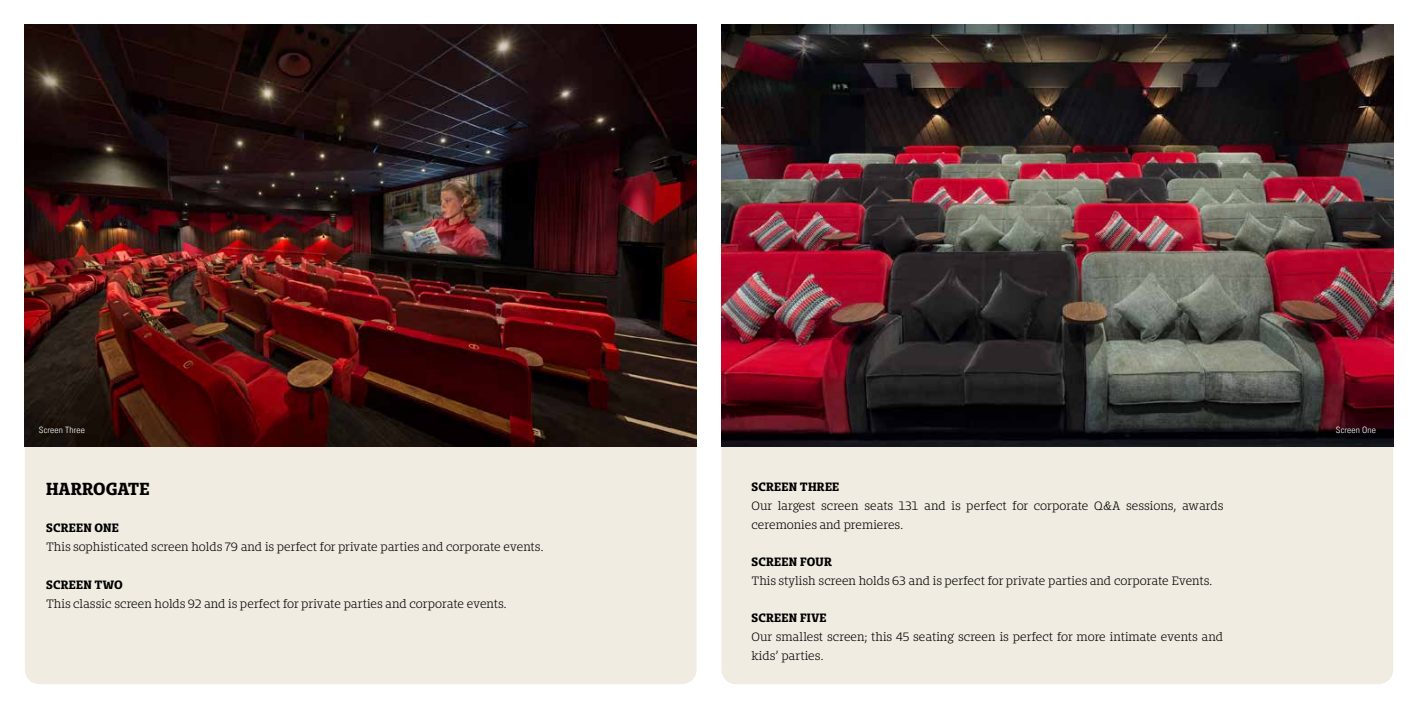
<style>
.page{position:relative;width:1418px;height:709px;background:#fff}
.page>*{position:absolute;margin:0;border:0;box-sizing:border-box;transform-origin:0 0}
.t1{font:700 16.25px "Bommer Slab";color:#000}
.t2{font:300 11.25px/18.8px "Bommer Slab";color:#000}
.t3{font:700 11.25px "Bommer Slab";letter-spacing:.01em;color:#000}
.t4{font:300 condensed 8.75px "Univers LT";letter-spacing:.01em;color:#fff;scale:1.08 1}
</style>
<div class="page">
<div style="left:721px;top:446px;width:672px;height:238px;background:#f1ece2"></div>
<div style="left:25px;top:446px;width:671px;height:238px;background:#f1ece2"></div>
<img style="left:25px;top:25px;width:671px;height:421px">
<img style="left:721px;top:25px;width:672px;height:421px">
<p class="t4" style="left:39px;top:425px;width:44px">Screen Three</p>
<h1 class="t1" style="left:46px;top:476px;width:105px">HARROGATE</h1>
<p class="t3" style="left:46px;top:520px;width:74px">SCREEN ONE</p>
<p class="t2" style="left:46px;top:537px;width:499px">This sophisticated screen holds 79 and is perfect for private parties and corporate events.</p>
<p class="t3" style="left:46px;top:576px;width:78px">SCREEN TWO</p>
<p class="t2" style="left:46px;top:594px;width:462px">This classic screen holds 92 and is perfect for private parties and corporate events.</p>
<p class="t3" style="left:751px;top:478px;width:89px">SCREEN THREE</p>
<p class="t2" style="left:751px;top:496px;width:473px">Our largest screen seats 131 and is perfect for corporate Q&amp;A sessions, awards ceremonies and premieres.</p>
<p class="t3" style="left:751px;top:553px;width:82px">SCREEN FOUR</p>
<p class="t2" style="left:751px;top:571px;width:462px">This stylish screen holds 63 and is perfect for private parties and corporate Events.</p>
<p class="t3" style="left:751px;top:609px;width:77px">SCREEN FIVE</p>
<p class="t2" style="left:751px;top:627px;width:473px">Our smallest screen; this 45 seating screen is perfect for more intimate events and kids’ parties.</p>
<p class="t4" style="left:1335px;top:425px;width:39px">Screen One</p>
</div>
